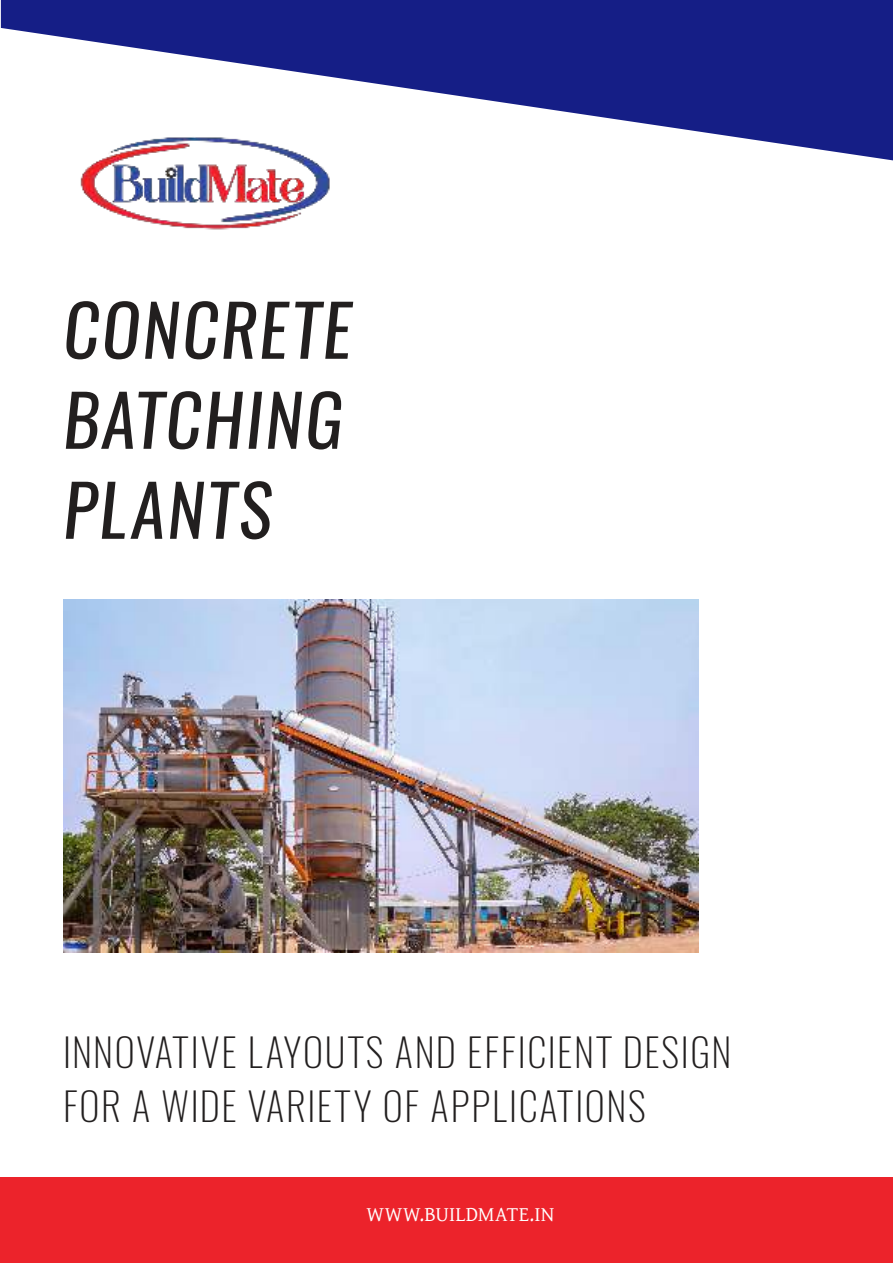
<style>
.page{position:relative;width:893px;height:1263px;background:#fff}
.page>*{position:absolute;margin:0;border:0;box-sizing:border-box;transform-origin:0 0}
.t1{font:italic 70.5px/90px "Oswald";letter-spacing:.035em;color:#221f1f}
.t2{font:200 38.85px/54px "Oswald";letter-spacing:.04em;color:#221f1f}
.t3{font:21px "Gentium Basic";letter-spacing:.005em;color:#fff}
</style>
<div class="page">
<div style="left:0;top:1178px;width:893px;height:85px;background:#ec232b"></div>
<svg style="left:1px;top:0;width:892px;height:160px;fill:#151e86"></svg>
<img style="left:63px;top:82px;width:283px;height:148px">
<img style="left:63px;top:599px;width:635px;height:354px">
<h1 class="t1" style="left:63px;top:292px;width:290px">CONCRETE<br>BATCHING<br>PLANTS</h1>
<p class="t2" style="left:63px;top:1028px;width:670px">INNOVATIVE LAYOUTS AND EFFICIENT DESIGN<br>FOR A WIDE VARIETY OF APPLICATIONS</p>
<p class="t3" style="left:366px;top:1203px;width:189px">WWW.BUILDMATE.IN</p>
</div>
